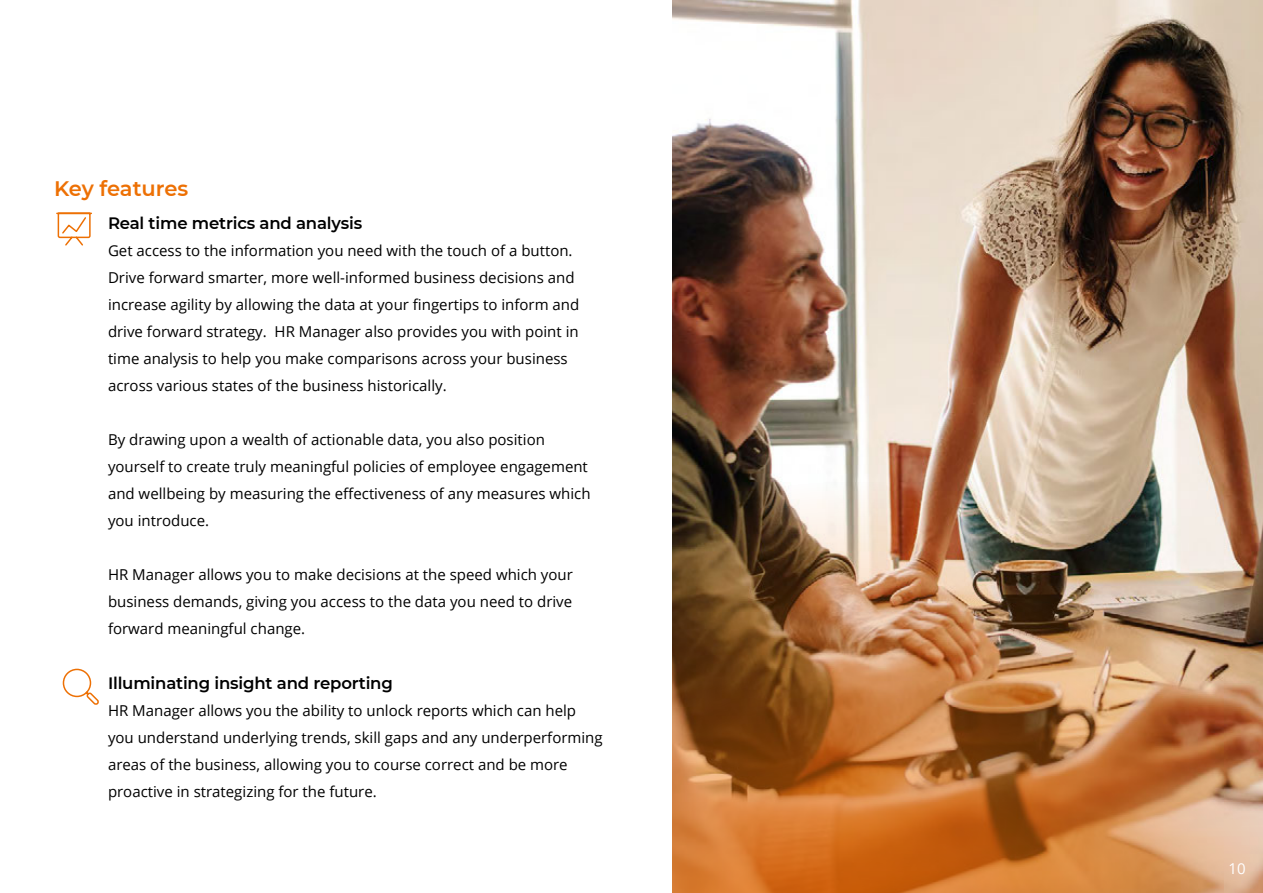
<style>
.page{position:relative;width:1263px;height:893px;background:#fff}
.page>*{position:absolute;margin:0;border:0;box-sizing:border-box;transform-origin:0 0}
.t1{font:600 21px "Montserrat";letter-spacing:-.01em;color:#ed7004}
.t2{font:600 16.5px "Montserrat";letter-spacing:-.01em;color:#000}
.t3{font:15px/27px "Open Sans";color:#000}
.t4{font:15px "Open Sans";color:#fff}
</style>
<div class="page">
<svg style="left:62px;top:668px;width:37px;height:37px"></svg>
<svg style="left:56px;top:212px;width:36px;height:34px"></svg>
<img style="left:673px;top:0;width:590px;height:481px">
<img style="left:673px;top:481px;width:590px;height:412px">
<h1 class="t1" style="left:54px;top:173px;width:136px">Key features</h1>
<p class="t2" style="left:108px;top:211px;width:256px">Real time metrics and analysis</p>
<p class="t3" style="left:108px;top:236px;width:473px">Get access to the information you need with the touch of a button.<br>Drive forward smarter, more well-informed business decisions and increase agility by allowing the data at your fingertips to inform and drive forward strategy. HR Manager also provides you with point in time analysis to help you make comparisons across your business across various states of the business historically.</p>
<p class="t3" style="left:108px;top:425px;width:484px">By drawing upon a wealth of actionable data, you also position yourself to create truly meaningful policies of employee engagement and wellbeing by measuring the effectiveness of any measures which you introduce.</p>
<p class="t3" style="left:108px;top:560px;width:466px;text-align:justify">HR Manager allows you to make decisions at the speed which your business demands, giving you access to the data you need to drive forward meaningful change.</p>
<p class="t2" style="left:108px;top:672px;width:286px">Illuminating insight and reporting</p>
<p class="t3" style="left:108px;top:697px;width:496px">HR Manager allows you the ability to unlock reports which can help you understand underlying trends, skill gaps and any underperforming areas of the business, allowing you to course correct and be more proactive in strategizing for the future.</p>
<p class="t4" style="left:1228px;top:858px;width:19px">10</p>
<p class="t4" style="left:1237px;top:858px;width:10px">1</p>
</div>
